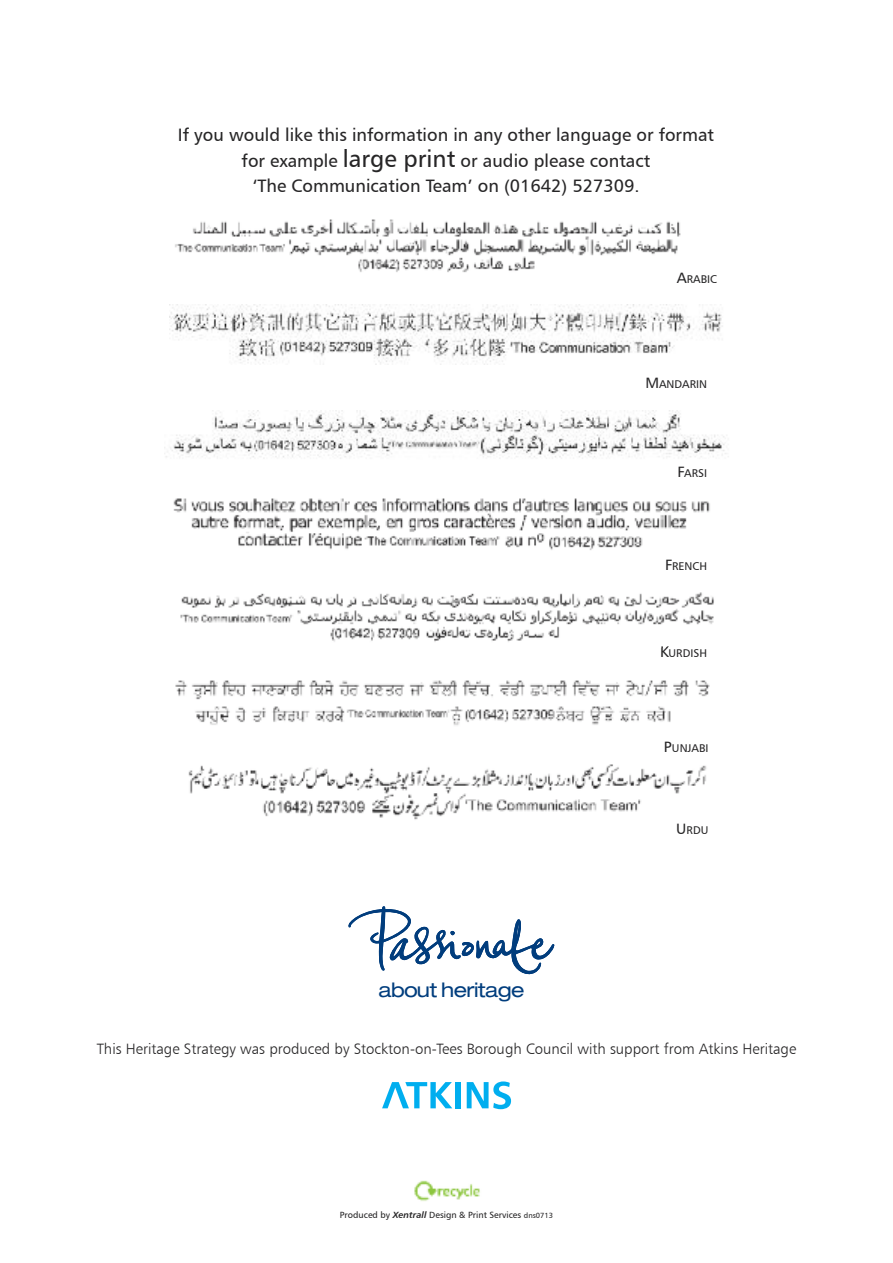
<style>
.page{position:relative;width:893px;height:1263px;background:#fff}
.page>*{position:absolute;margin:0;border:0;box-sizing:border-box;transform-origin:0 0}
.t1{font:expanded 20.1px "Helvetica Neue";letter-spacing:-.025em;color:#013d7d}
.t2{font:18px/26.1px "Humanist 777 BT Roman B";color:#272627;text-align:center}
.t3{font:15px "Humanist 777 BT Light B";color:#272627}
.t4{font:11.25px "Humanist 777 BT Roman B";color:#272627}
.t5{font:9px "Humanist 777 BT Roman B";color:#272627}
.s1{font-size:24px}
.s2{font-size:15px}
.s3{font-family:"Humanist 777 BT Bold Italic B"}
.s4{font-size:7.5px}
</style>
<div class="page">
<img style="left:414px;top:1180px;width:66px;height:21px">
<img style="left:175px;top:219px;width:506px;height:54px">
<img style="left:170px;top:304px;width:553px;height:60px">
<img style="left:164px;top:410px;width:563px;height:49px">
<img style="left:173px;top:498px;width:537px;height:52px">
<img style="left:180px;top:592px;width:534px;height:50px">
<img style="left:175px;top:680px;width:535px;height:46px">
<img style="left:188px;top:764px;width:519px;height:56px">
<svg style="left:382px;top:1082px;width:70px;height:26px"></svg>
<div style="left:455px;top:1082px;width:6px;height:26px;background:#00aeef"></div>
<svg style="left:467px;top:1081px;width:44px;height:28px"></svg>
<svg style="left:348px;top:906px;width:207px;height:69px"></svg>
<p class="t2" style="left:178px;top:122px;width:538px">if you would like this information in any other language or format for example <span class="s1">large print</span> or audio please contact</p>
<p class="t2" style="left:252px;top:172px;width:389px">‘The communication Team’ on (01642) 527309.</p>
<p class="t4" style="left:677px;top:272px;width:42px"><span class="s2">a</span>rabic</p>
<p class="t4" style="left:645px;top:377px;width:63px"><span class="s2">M</span>andarin</p>
<p class="t4" style="left:678px;top:466px;width:31px"><span class="s2">F</span>arsi</p>
<p class="t4" style="left:665px;top:559px;width:44px"><span class="s2">F</span>rench</p>
<p class="t4" style="left:660px;top:646px;width:48px"><span class="s2">K</span>Urdish</p>
<p class="t4" style="left:664px;top:741px;width:46px"><span class="s2">P</span>Unjabi</p>
<p class="t1" style="left:379px;top:983px;width:147px">about heritage</p>
<p class="t4" style="left:676px;top:823px;width:34px"><span class="s2">U</span>rdU</p>
<p class="t3" style="left:97px;top:1039px;width:701px">This Heritage Strategy was produced by Stockton-on-Tees Borough Council with support from Atkins Heritage</p>
<p class="t5" style="left:340px;top:1209px;width:215px">Produced by <span class="s3">Xentrall</span> design &amp; Print services <span class="s4">dns0713</span></p>
</div>
